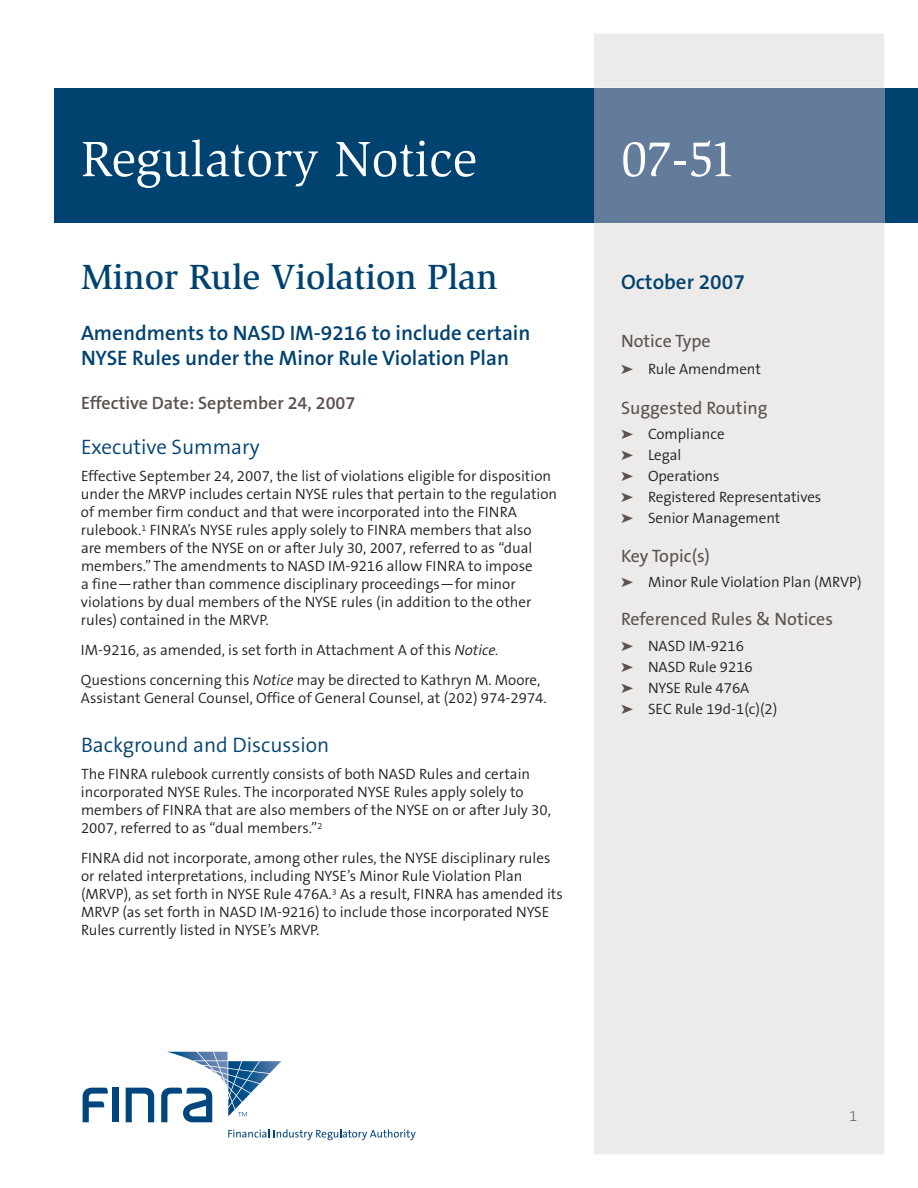
<style>
.page{position:relative;width:918px;height:1188px;background:#fff}
.page>*{position:absolute;margin:0;border:0;box-sizing:border-box;transform-origin:0 0}
.t1{font:51px "Slimbach LT";color:#fff}
.t2{font:500 36px "Slimbach LT";color:#004270}
.t3{font:600 21px/25.2px "The Sans B6";color:#004270}
.t4{font:300 21px "The Sans B4";color:#004270}
.t5{font:18px "The Sans B5 Plain";color:#5d514e}
.t6{font:600 18px "The Sans B6";color:#5d514e}
.t7{font:300 15px/18px "The Sans B4";color:#231f20}
.t8{font:200 15px "The Sans B2";color:#5d514e}
.s1{font-style:italic}
.s2{color:#5d514e}
</style>
<div class="page">
<div style="left:54px;top:88px;width:864px;height:135px;background:#004270"></div>
<div style="left:594px;top:34px;width:290px;height:1120px;background:#ecebe9"></div>
<div style="left:594px;top:88px;width:290px;height:135px;background:#637c9c"></div>
<div style="left:112px;top:1088px;width:6px;height:34px;background:#00467e"></div>
<svg style="left:126px;top:1088px;width:28px;height:34px"></svg>
<svg style="left:83px;top:1088px;width:25px;height:34px"></svg>
<svg style="left:161px;top:1052px;width:120px;height:70px"></svg>
<svg style="left:228px;top:1129px;width:188px;height:11px"></svg>
<hr style="left:0;top:34px;width:1px;height:54px;background:#064c7a">
<h1 class="t1" style="left:81px;top:139px;width:397px">Regulatory Notice</h1>
<h1 class="t1" style="left:621px;top:139px;width:117px">07-51</h1>
<h2 class="t2" style="left:81px;top:263px;width:418px">Minor Rule Violation Plan</h2>
<h3 class="t3" style="left:81px;top:321px;width:451px">Amendments to NASD IM-9216 to include certain<br>NYSE Rules under the Minor Rule Violation Plan</h3>
<p class="t6" style="left:81px;top:394px;width:276px">Effective Date: September 24, 2007</p>
<h3 class="t4" style="left:81px;top:436px;width:180px">Executive Summary</h3>
<p class="t7" style="left:81px;top:467px;width:478px">Effective September 24, 2007, the list of violations eligible for disposition under the MRVP includes certain NYSE rules that pertain to the regulation of member firm conduct and that were incorporated into the FINRA rulebook.<sup>1</sup> FINRA’s NYSE rules apply solely to FINRA members that also<br>are members of the NYSE on or after July 30, 2007, referred to as “dual members.”The amendments to NASD IM-9216 allow FINRA to impose<br>a fine—rather than commence disciplinary proceedings—for minor violations by dual members of the NYSE rules (in addition to the other rules) contained in the MRVP.</p>
<p class="t7" style="left:81px;top:635px;width:461px;line-height:30px">IM-9216, as amended, is set forth in Attachment A of this <span class="s1">Notice.<br></span>Questions concerning this <span class="s1">Notice</span> may be directed to Kathryn M. Moore,</p>
<p class="t7" style="left:81px;top:689px;width:467px">Assistant General Counsel, Office of General Counsel, at (202) 974-2974.</p>
<h3 class="t4" style="left:81px;top:735px;width:250px">Background and Discussion</h3>
<p class="t7" style="left:81px;top:766px;width:471px">The FINRA rulebook currently consists of both NASD Rules and certain incorporated NYSE Rules. The incorporated NYSE Rules apply solely to members of FINRA that are also members of the NYSE on or after July 30, 2007, referred to as “dual members.”<sup>2</sup></p>
<p class="t7" style="left:81px;top:850px;width:483px">FINRA did not incorporate, among other rules, the NYSE disciplinary rules or related interpretations, including NYSE’s Minor Rule Violation Plan (MRVP), as set forth in NYSE Rule 476A.<sup>3</sup> As a result, FINRA has amended its MRVP (as set forth in NASD IM-9216) to include those incorporated NYSE Rules currently listed in NYSE’s MRVP.</p>
<h3 class="t3" style="left:621px;top:270px;width:125px">October 2007</h3>
<p class="t5" style="left:621px;top:331px;width:91px">Notice Type</p>
<p class="t7" style="left:621px;top:361px;width:141px"><span class="s2">➤</span> Rule Amendment</p>
<p class="t5" style="left:621px;top:399px;width:148px">Suggested Routing</p>
<p class="t7" style="left:621px;top:424px;width:202px;line-height:21px"><span class="s2">➤</span> Compliance<br><span class="s2">➤</span> Legal<br><span class="s2">➤</span> Operations<br><span class="s2">➤</span> Registered Representatives <span class="s2">➤</span> Senior Management</p>
<p class="t5" style="left:621px;top:546px;width:90px">Key Topic(s)</p>
<p class="t7" style="left:621px;top:573px;width:242px"><span class="s2">➤</span> Minor Rule Violation Plan (MRVP)</p>
<p class="t5" style="left:621px;top:610px;width:213px">Referenced Rules &amp; Notices</p>
<p class="t7" style="left:621px;top:636px;width:158px;line-height:21px"><span class="s2">➤</span> NASD IM-9216<br><span class="s2">➤</span> NASD Rule 9216<br><span class="s2">➤</span> NYSE Rule 476A<br><span class="s2">➤</span> SEC Rule 19d-1(c)(2)</p>
<p class="t8" style="left:849px;top:1109px;width:10px">1</p>
</div>
